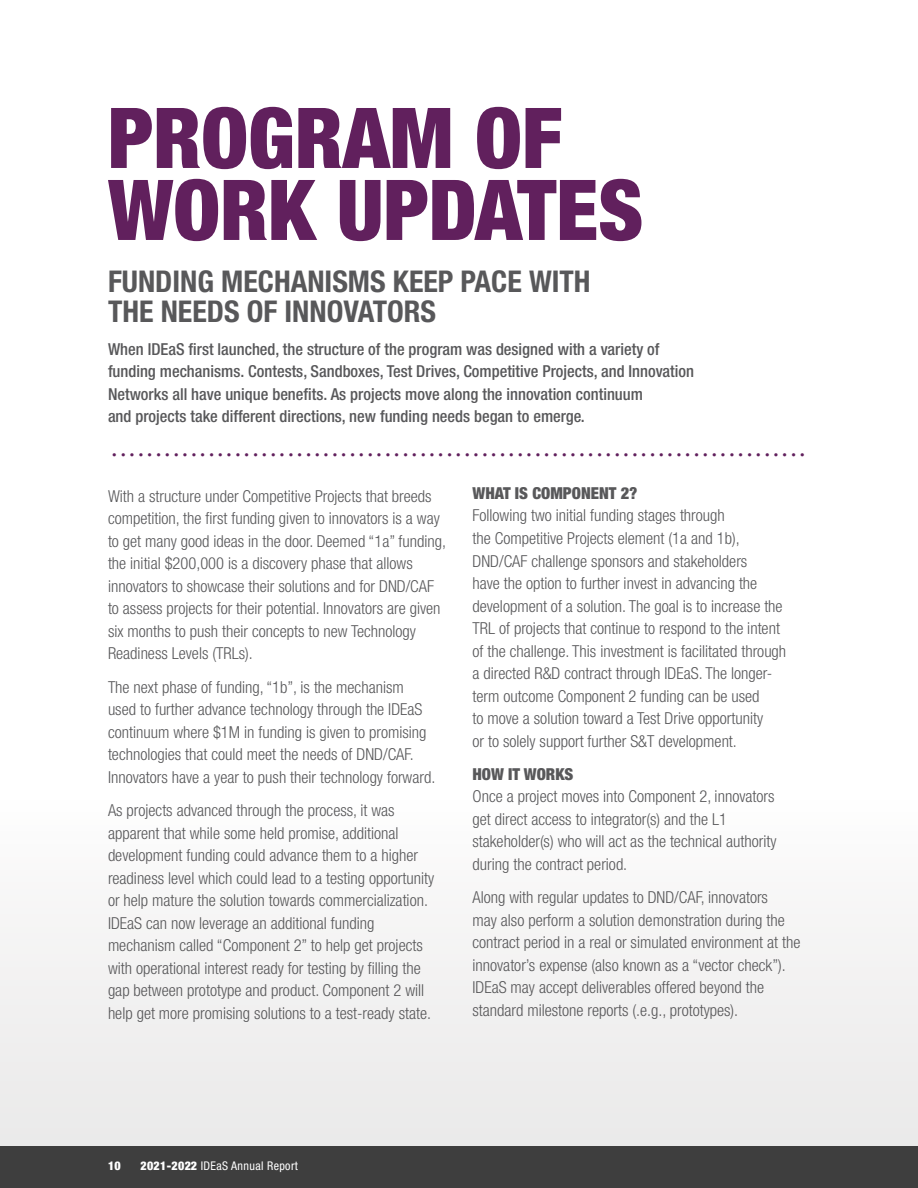
<style>
.page{position:relative;width:918px;height:1188px;background:#fff}
.page>*{position:absolute;margin:0;border:0;box-sizing:border-box;transform-origin:0 0}
.t1{font:900 condensed 84px/72px "Helvetica Neue LT Std";color:#61205d}
.t2{font:700 condensed 30px/30px "Helvetica Neue LT Std";color:#58585a}
.t3{font:300 condensed 16.5px/22.5px "Helvetica Neue LT Std";color:#58585a}
.t4{font:500 condensed 16.5px/22.5px "Helvetica Neue LT Std";color:#58585a}
.t5{font:900 condensed 16.5px "Helvetica Neue LT Std";color:#58585a}
.t6{font:condensed 12px "Helvetica Neue LT Std";letter-spacing:.03em;color:#fff}
.t7{font:900 condensed 12px "Helvetica Neue LT Std";color:#fff}
.t8{font:condensed 9px "Helvetica Neue LT Std";color:#61205d}
.s1{font-weight:900}
</style>
<div class="page">
<div style="left:0;top:662px;width:918px;height:526px;background:#f7f6f6"></div>
<div style="left:0;top:1146px;width:918px;height:42px;background:#3e3e3e"></div>
<h1 class="t1" style="left:108px;top:101px;width:537px">PROGRAM OF<br>WORK UPDATES</h1>
<h2 class="t2" style="left:108px;top:266px;width:484px">FUNDING MECHANISMS KEEP PACE WITH<br>THE NEEDS OF INNOVATORS</h2>
<p class="t4" style="left:108px;top:338px;width:587px">When IDEaS first launched, the structure of the program was designed with a variety of funding mechanisms. Contests, Sandboxes, Test Drives, Competitive Projects, and Innovation Networks all have unique benefits. As projects move along the innovation continuum<br>and projects take different directions, new funding needs began to emerge.</p>
<p class="t8" style="left:112px;top:449px;width:694px">• • • • • • • • • • • • • • • • • • • • • • • • • • • • • • • • • • • • • • • • • • • • • • • • • • • • • • • • • • • • • • • • • • • • • • • • • • • • • • •</p>
<p class="t3" style="left:108px;top:485px;width:340px">With a structure under Competitive Projects that breeds competition, the first funding given to innovators is a way to get many good ideas in the door. Deemed “1a” funding, the initial $200,000 is a discovery phase that allows innovators to showcase their solutions and for DND/CAF to assess projects for their potential. Innovators are given six months to push their concepts to new Technology Readiness Levels (TRLs).</p>
<p class="t3" style="left:108px;top:675px;width:329px">The next phase of funding, “1b”, is the mechanism used to further advance technology through the IDEaS continuum where $1M in funding is given to promising technologies that could meet the needs of DND/CAF.<br>Innovators have a year to push their technology forward.</p>
<p class="t3" style="left:108px;top:799px;width:328px">As projects advanced through the process, it was apparent that while some held promise, additional development funding could advance them to a higher readiness level which could lead to a testing opportunity or help mature the solution towards commercialization.<br>IDEaS can now leverage an additional funding mechanism called “Component 2” to help get projects with operational interest ready for testing by filling the gap between prototype and product. Component 2 will help get more promising solutions to a test-ready state.</p>
<p class="t5" style="left:473px;top:483px;width:167px">WHAT IS COMPONENT 2?</p>
<p class="t3" style="left:473px;top:504px;width:315px">Following two initial funding stages through<br>the Competitive Projects element (1a and 1b), DND/CAF challenge sponsors and stakeholders<br>have the option to further invest in advancing the development of a solution. The goal is to increase the TRL of projects that continue to respond to the intent of the challenge. This investment is facilitated through a directed R&amp;D contract through IDEaS. The longer&shy;term outcome Component 2 funding can be used<br>to move a solution toward a Test Drive opportunity<br>or to solely support further S&amp;T development.</p>
<p class="t5" style="left:473px;top:764px;width:102px">HOW IT WORKS</p>
<p class="t3" style="left:473px;top:785px;width:306px">Once a project moves into Component 2, innovators get direct access to integrator(s) and the L1 stakeholder(s) who will act as the technical authority during the contract period.</p>
<p class="t3" style="left:473px;top:886px;width:329px">Along with regular updates to DND/CAF, innovators<br>may also perform a solution demonstration during the contract period in a real or simulated environment at the innovator’s expense (also known as a “vector check”).<br>IDEaS may accept deliverables offered beyond the standard milestone reports (.e.g., prototypes).</p>
<p class="t7" style="left:108px;top:1158px;width:14px">10</p>
<p class="t6" style="left:140px;top:1159px;width:159px"><span class="s1">2021-2022</span> IDEaS Annual Report</p>
</div>
